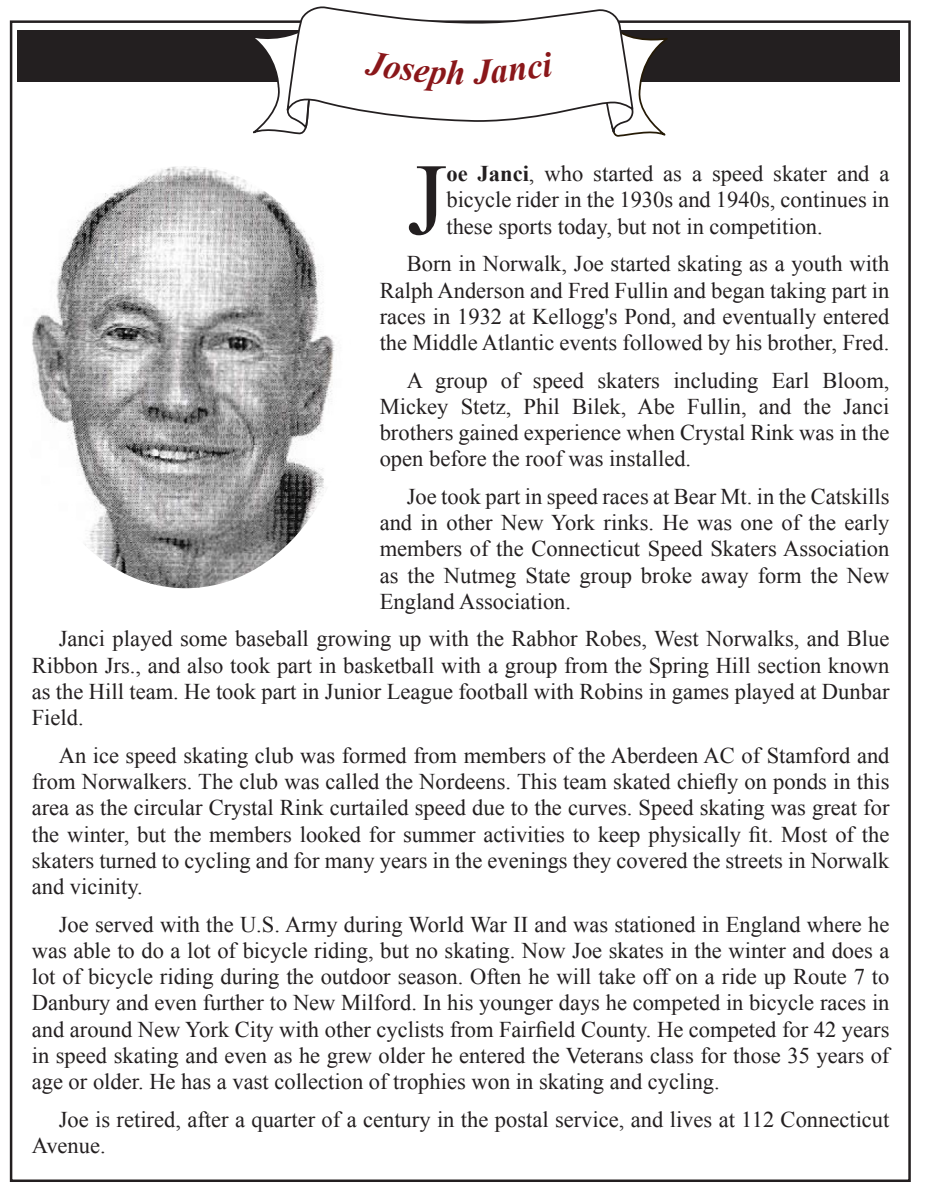
<style>
.page{position:relative;width:925px;height:1195px;background:#fff}
.page>*{position:absolute;margin:0;border:0;box-sizing:border-box;transform-origin:0 0}
.text_-_drop_cap{font:101.75px "Times New Roman";color:#231f20}
.text_-_indent{font:22.5px/26.2px "Times New Roman";color:#231f20;text-align:justify}
.text_-_drop_cap-2{font:22.5px/26.2px "Times New Roman";color:#231f20;text-align:justify}
.s1{font-weight:700}
</style>
<div class="page">
<div style="left:17px;top:31px;width:882px;height:51px;background:#231f20"></div>
<img style="left:32px;top:166px;width:303px;height:422px">
<svg style="left:249px;top:6px;width:418px;height:131px"></svg>
<p class="text_-_drop_cap" style="left:406px;top:128px;width:41px">J</p>
<p class="text_-_drop_cap-2" style="left:446px;top:160px;width:444px"><span class="s1">oe Janci</span>, who started as a speed skater and a bicycle rider in the 1930s and 1940s, continues in these sports today, but not in competition.</p>
<p class="text_-_indent" style="left:379px;top:250px;width:511px;text-indent:27px">Born in Norwalk, Joe started skating as a youth with Ralph Anderson and Fred Fullin and began taking part in races in 1932 at Kellogg's Pond, and eventually entered the Middle Atlantic events followed by his brother, Fred.</p>
<p class="text_-_indent" style="left:379px;top:366px;width:511px;text-indent:27px">A group of speed skaters including Earl Bloom, Mickey Stetz, Phil Bilek, Abe Fullin, and the Janci brothers gained experience when Crystal Rink was in the open before the roof was installed.</p>
<p class="text_-_indent" style="left:379px;top:482px;width:511px;text-indent:27px">Joe took part in speed races at Bear Mt. in the Catskills and in other New York rinks. He was one of the early members of the Connecticut Speed Skaters Association as the Nutmeg State group broke away form the New England Association.</p>
<p class="text_-_indent" style="left:32px;top:625px;width:858px;text-indent:27px">Janci played some baseball growing up with the Rabhor Robes, West Norwalks, and Blue Ribbon Jrs., and also took part in basketball with a group from the Spring Hill section known as the Hill team. He took part in Junior League football with Robins in games played at Dunbar Field.</p>
<p class="text_-_indent" style="left:32px;top:741px;width:858px;text-indent:27px">An ice speed skating club was formed from members of the Aberdeen AC of Stamford and from Norwalkers. The club was called the Nordeens. This team skated chiefly on ponds in this area as the circular Crystal Rink curtailed speed due to the curves. Speed skating was great for the winter, but the members looked for summer activities to keep physically fit. Most of the skaters turned to cycling and for many years in the evenings they covered the streets in Norwalk and vicinity.</p>
<p class="text_-_indent" style="left:32px;top:910px;width:858px;text-indent:27px">Joe served with the U.S. Army during World War II and was stationed in England where he was able to do a lot of bicycle riding, but no skating. Now Joe skates in the winter and does a lot of bicycle riding during the outdoor season. Often he will take off on a ride up Route 7 to Danbury and even further to New Milford. In his younger days he competed in bicycle races in and around New York City with other cyclists from Fairfield County. He competed for 42 years in speed skating and even as he grew older he entered the Veterans class for those 35 years of age or older. He has a vast collection of trophies won in skating and cycling.</p>
<p class="text_-_indent" style="left:32px;top:1105px;width:858px;text-indent:27px">Joe is retired, after a quarter of a century in the postal service, and lives at 112 Connecticut<br>Avenue.</p>
</div>
